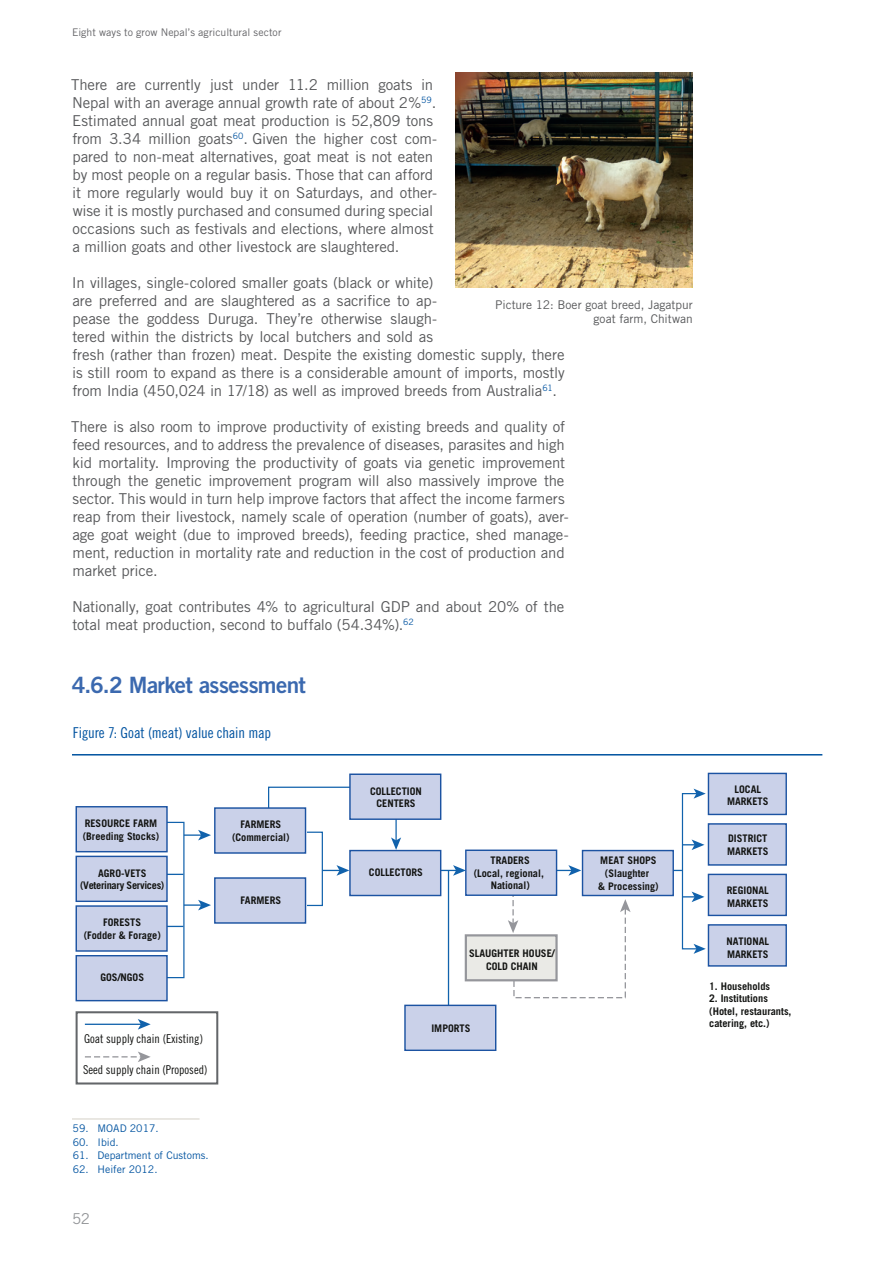
<style>
.page{position:relative;width:893px;height:1263px;background:#fff}
.page>*{position:absolute;margin:0;border:0;box-sizing:border-box;transform-origin:0 0}
.Titolo_03{font:22.5px "Trade Gothic LT Std Bd 2";letter-spacing:-.03em;color:#3b69af}
.t1{font:15px/18px "Trade Gothic LT Std";letter-spacing:-.01em;color:#57585a}
.Titolo_grafico_tabel{font:15px "Trade Gothic LT Std Cn 18";letter-spacing:-.01em;color:#0153a0}
.t2{font:15px "Trade Gothic LT Std";color:#939598}
.t3{font:12.3px "Trade Gothic LT Std Cn 18";color:#131412}
.Nota_grafico_tabella{font:12px "Trade Gothic LT Std";letter-spacing:.005em;color:#57585a}
.t4{font:700 10.5px/12.6px "Trade Gothic LT Std";color:#131412;text-align:center}
.Note_pie_di_pagina{font:10.5px "Trade Gothic LT Std";color:#0153a0}
.t5{font:10.5px "Trade Gothic LT Std";letter-spacing:.005em;color:#636366}
.t6{font:700 10.5px/12.6px "Trade Gothic LT Std";letter-spacing:-.03em;color:#131412;text-align:center}
</style>
<div class="page">
<hr style="left:72px;top:1118px;width:128px;height:1px;background:#d9d5cd">
<img style="left:455px;top:72px;width:238px;height:215px">
<div style="left:76px;top:1011px;width:142px;height:73px;border:2px solid #636669"></div>
<hr style="left:85px;top:1024px;width:57px;height:1px;background:#1162ac">
<svg style="left:138px;top:1019px;width:13px;height:10px"></svg>
<svg style="left:185px;top:830px;width:26px;height:10px"></svg>
<svg style="left:185px;top:900px;width:26px;height:10px"></svg>
<svg style="left:323px;top:865px;width:26px;height:11px"></svg>
<svg style="left:441px;top:865px;width:24px;height:11px"></svg>
<hr style="left:448px;top:870px;width:1px;height:141px;background:#1162ac">
<hr style="left:153px;top:874px;width:30px;height:1px;background:#1162ac">
<hr style="left:153px;top:926px;width:30px;height:1px;background:#1162ac">
<div style="left:350px;top:850px;width:91px;height:45px;background:#cad1e9"></div>
<div style="left:349px;top:850px;width:92px;height:46px;border:1px solid #1c53a2"></div>
<div style="left:405px;top:1005px;width:91px;height:45px;background:#cad1e9"></div>
<div style="left:404px;top:1005px;width:92px;height:46px;border:1px solid #1c53a2"></div>
<svg style="left:557px;top:865px;width:24px;height:11px"></svg>
<div style="left:582px;top:850px;width:91px;height:45px;background:#cad1e9"></div>
<div style="left:582px;top:850px;width:92px;height:46px;border:1px solid #1c53a2"></div>
<div style="left:708px;top:773px;width:78px;height:41px;background:#cad1e9"></div>
<div style="left:708px;top:773px;width:79px;height:42px;border:1px solid #1c53a2"></div>
<div style="left:708px;top:824px;width:78px;height:41px;background:#cad1e9"></div>
<div style="left:708px;top:823px;width:79px;height:43px;border:1px solid #1c53a2"></div>
<div style="left:708px;top:874px;width:78px;height:41px;background:#cad1e9"></div>
<div style="left:708px;top:874px;width:79px;height:42px;border:1px solid #1c53a2"></div>
<div style="left:708px;top:925px;width:78px;height:41px;background:#cad1e9"></div>
<div style="left:708px;top:924px;width:79px;height:42px;border:1px solid #1c53a2"></div>
<div style="left:215px;top:878px;width:90px;height:45px;background:#cad1e9"></div>
<div style="left:214px;top:877px;width:92px;height:47px;border:1px solid #1c53a2"></div>
<svg style="left:684px;top:891px;width:20px;height:11px"></svg>
<svg style="left:684px;top:839px;width:20px;height:11px"></svg>
<div style="left:682px;top:793px;width:16px;height:156px;border:1px solid #1162ac"></div>
<svg style="left:694px;top:789px;width:12px;height:10px"></svg>
<svg style="left:694px;top:944px;width:12px;height:10px"></svg>
<div style="left:306px;top:831px;width:17px;height:75px;border:1px solid #1162ac"></div>
<svg style="left:508px;top:891px;width:123px;height:108px"></svg>
<div style="left:466px;top:935px;width:90px;height:45px;background:#eaeae6"></div>
<div style="left:465px;top:934px;width:93px;height:47px;border:2px solid #95969b"></div>
<div style="left:76px;top:807px;width:91px;height:45px;background:#cad1e9"></div>
<div style="left:76px;top:806px;width:92px;height:46px;border:1px solid #1c53a2"></div>
<div style="left:76px;top:856px;width:91px;height:45px;background:#cad1e9"></div>
<div style="left:76px;top:856px;width:92px;height:46px;border:1px solid #1c53a2"></div>
<div style="left:76px;top:906px;width:91px;height:45px;background:#cad1e9"></div>
<div style="left:76px;top:905px;width:92px;height:47px;border:1px solid #1c53a2"></div>
<div style="left:76px;top:956px;width:91px;height:45px;background:#cad1e9"></div>
<div style="left:76px;top:955px;width:92px;height:46px;border:1px solid #1c53a2"></div>
<div style="left:466px;top:850px;width:90px;height:45px;background:#cad1e9"></div>
<div style="left:465px;top:849px;width:92px;height:47px;border:1px solid #1c53a2"></div>
<svg style="left:85px;top:1051px;width:66px;height:11px"></svg>
<svg style="left:268px;top:786px;width:133px;height:64px"></svg>
<div style="left:215px;top:808px;width:90px;height:45px;background:#cad1e9"></div>
<div style="left:214px;top:807px;width:92px;height:47px;border:1px solid #1c53a2"></div>
<div style="left:350px;top:774px;width:91px;height:45px;background:#cad1e9"></div>
<div style="left:349px;top:773px;width:92px;height:47px;border:1px solid #1c53a2"></div>
<hr style="left:72px;top:754px;width:750px;height:1px;background:#0153a0">
<p class="t5" style="left:72px;top:26px;width:211px">Eight ways to grow Nepal’s agricultural sector</p>
<p class="t1" style="left:71px;top:75px;width:368px">There are currently just under 11.2 million goats in Nepal with an average annual growth rate of about 2%<sup>59</sup>.<br>Estimated annual goat meat production is 52,809 tons from 3.34 million goats<sup>60</sup>. Given the higher cost com&shy;pared to non-meat alternatives, goat meat is not eaten by most people on a regular basis. Those that can afford it more regularly would buy it on Saturdays, and other&shy;wise it is mostly purchased and consumed during special occasions such as festivals and elections, where almost a million goats and other livestock are slaughtered.</p>
<p class="t1" style="left:72px;top:273px;width:494px">In villages, single-colored smaller goats (black or white)<br>are preferred and are slaughtered as a sacrifice to ap-<br>pease the goddess Duruga. They’re otherwise slaugh-<br>tered within the districts by local butchers and sold as<br>fresh (rather than frozen) meat. Despite the existing domestic supply, there is still room to expand as there is a considerable amount of imports, mostly from India (450,024 in 17/18) as well as improved breeds from Australia<sup>61</sup>.</p>
<p class="t1" style="left:71px;top:417px;width:499px">There is also room to improve productivity of existing breeds and quality of feed resources, and to address the prevalence of diseases, parasites and high kid mortality. Improving the productivity of goats via genetic improvement through the genetic improvement program will also massively improve the sector. This would in turn help improve factors that affect the income farmers reap from their livestock, namely scale of operation (number of goats), aver&shy;age goat weight (due to improved breeds), feeding practice, shed manage&shy;ment, reduction in mortality rate and reduction in the cost of production and market price.</p>
<p class="t1" style="left:72px;top:597px;width:494px">Nationally, goat contributes 4% to agricultural GDP and about 20% of the total meat production, second to buffalo (54.34%).<sup>62</sup></p>
<p class="Nota_grafico_tabella" style="left:495px;top:297px;width:199px">Picture 12: Boer goat breed, Jagatpur</p>
<p class="Nota_grafico_tabella" style="left:594px;top:312px;width:101px">goat farm, Chitwan</p>
<p class="Titolo_03" style="left:72px;top:671px;width:236px">4.6.2 Market assessment</p>
<p class="Titolo_grafico_tabel" style="left:73px;top:724px;width:200px">Figure 7: Goat (meat) value chain map</p>
<p class="t4" style="left:83px;top:817px;width:78px;text-align:left">RESOURCE FARM (Breeding Stocks)</p>
<p class="t6" style="left:80px;top:866px;width:86px">AGRO-VETS (Veterinary Services)</p>
<p class="t4" style="left:84px;top:916px;width:79px">FORESTS<br>(Fodder &amp; Forage)</p>
<p class="t4" style="left:100px;top:971px;width:45px">GOS/NGOS</p>
<p class="t3" style="left:84px;top:1031px;width:121px">Goat supply chain (Existing)</p>
<p class="t3" style="left:83px;top:1062px;width:126px">Seed supply chain (Proposed)</p>
<p class="t4" style="left:232px;top:818px;width:59px">FARMERS (Commercial)</p>
<p class="t4" style="left:240px;top:893px;width:42px">FARMERS</p>
<p class="t4" style="left:370px;top:784px;width:53px">COLLECTION<br>CENTERS</p>
<p class="t4" style="left:369px;top:866px;width:56px">COLLECTORS</p>
<p class="t4" style="left:474px;top:854px;width:72px">TRADERS (Local, regional,<br>National)</p>
<p class="t4" style="left:469px;top:947px;width:87px">SLAUGHTER HOUSE/<br>COLD CHAIN</p>
<p class="t4" style="left:431px;top:1022px;width:41px">IMPORTS</p>
<p class="t4" style="left:598px;top:854px;width:62px">MEAT SHOPS (Slaughter<br>&amp; Processing)</p>
<p class="t4" style="left:727px;top:783px;width:43px">LOCAL<br>MARKETS</p>
<p class="t4" style="left:727px;top:832px;width:43px;text-align:left">DISTRICT<br>MARKETS</p>
<p class="t4" style="left:727px;top:884px;width:44px;text-align:left">REGIONAL<br>MARKETS</p>
<p class="t4" style="left:726px;top:935px;width:44px;text-align:left">NATIONAL<br>MARKETS</p>
<p class="t4" style="left:709px;top:979px;width:62px">1. Households</p>
<p class="t4" style="left:709px;top:992px;width:84px;text-align:left">2. Institutions (Hotel, restaurants, catering, etc.)</p>
<p class="Note_pie_di_pagina" style="left:73px;top:1122px;width:88px">59. MOAD 2017.</p>
<p class="Note_pie_di_pagina" style="left:73px;top:1136px;width:48px">60. Ibid.</p>
<p class="Note_pie_di_pagina" style="left:73px;top:1149px;width:137px">61. Department of Customs.</p>
<p class="Note_pie_di_pagina" style="left:73px;top:1163px;width:86px">62. Heifer 2012.</p>
<p class="t2" style="left:72px;top:1210px;width:20px">52</p>
</div>
